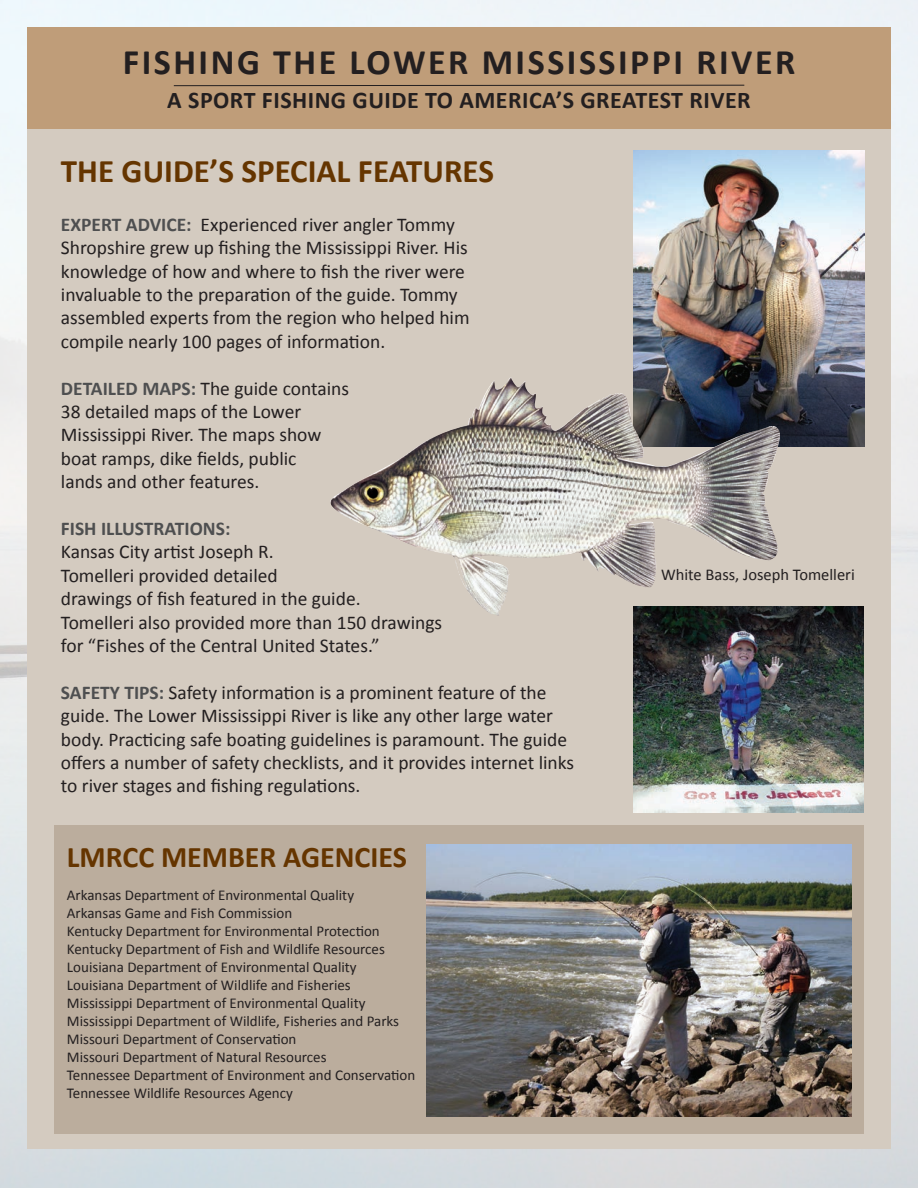
<style>
.page{position:relative;width:918px;height:1188px;background:#fff}
.page>*{position:absolute;margin:0;border:0;box-sizing:border-box;transform-origin:0 0}
.t1{font:700 36px "Calibri";letter-spacing:.07em;color:#231f20}
.t2{font:700 33px "Calibri";color:#653500}
.t3{font:700 30px "Calibri";color:#653500}
.t4{font:700 24px "Calibri";letter-spacing:.02em;color:#231f20}
.t5{font:19.5px/23.4px "Calibri";color:#231f20}
.t6{font:700 19.5px "Calibri";color:#4e4f50}
.t7{font:16.5px "Calibri";color:#231f20}
.t8{font:15px/18px "Calibri";color:#231f20}
.s1{font-weight:700;color:#4e4f50}
</style>
<div class="page">
<div style="left:27px;top:128px;width:864px;height:1021px;background:#d4cbc0"></div>
<div style="left:27px;top:27px;width:864px;height:101px;background:#bf9d79"></div>
<svg style="left:173px;top:85px;width:572px;height:1px"></svg>
<div style="left:54px;top:825px;width:810px;height:309px;background:#bbad9d"></div>
<img style="left:633px;top:150px;width:231px;height:296px">
<img style="left:330px;top:378px;width:455px;height:238px">
<img style="left:633px;top:607px;width:231px;height:205px">
<img style="left:426px;top:845px;width:426px;height:271px">
<h1 class="t1" style="left:123px;top:39px;width:674px">FISHING THE LOWER MISSISSIPPI RIVER</h1>
<p class="t4" style="left:167px;top:85px;width:585px">A SPORT FISHING GUIDE TO AMERICA’S GREATEST RIVER</p>
<h2 class="t2" style="left:61px;top:150px;width:435px">THE GUIDE’S SPECIAL FEATURES</h2>
<p class="t5" style="left:61px;top:213px;width:410px"><span class="s1">EXPERT ADVICE:</span> Experienced river angler Tommy Shropshire grew up fishing the Mississippi River. His knowledge of how and where to fish the river were invaluable to the preparation of the guide. Tommy assembled experts from the region who helped him compile nearly 100 pages of information.</p>
<p class="t5" style="left:61px;top:377px;width:290px"><span class="s1">DETAILED MAPS:</span> The guide contains<br>38 detailed maps of the Lower<br>Mississippi River. The maps show boat ramps, dike fields, public<br>lands and other features.</p>
<p class="t6" style="left:61px;top:516px;width:171px">FISH ILLUSTRATIONS:</p>
<p class="t5" style="left:61px;top:540px;width:383px">Kansas City artist Joseph R.<br>Tomelleri provided detailed<br>drawings of fish featured in the guide.<br>Tomelleri also provided more than 150 drawings for “Fishes of the Central United States.”</p>
<p class="t5" style="left:61px;top:681px;width:515px"><span class="s1">SAFETY TIPS:</span> Safety information is a prominent feature of the guide. The Lower Mississippi River is like any other large water body. Practicing safe boating guidelines is paramount. The guide offers a number of safety checklists, and it provides internet links to river stages and fishing regulations.</p>
<h3 class="t3" style="left:67px;top:838px;width:342px">LMRCC MEMBER AGENCIES</h3>
<p class="t8" style="left:67px;top:886px;width:350px">Arkansas Department of Environmental Quality<br>Arkansas Game and Fish Commission<br>Kentucky Department for Environmental Protection Kentucky Department of Fish and Wildlife Resources Louisiana Department of Environmental Quality Louisiana Department of Wildlife and Fisheries Mississippi Department of Environmental Quality Mississippi Department of Wildlife, Fisheries and Parks Missouri Department of Conservation<br>Missouri Department of Natural Resources<br>Tennessee Department of Environment and Conservation Tennessee Wildlife Resources Agency</p>
<p class="t7" style="left:661px;top:564px;width:195px">White Bass, Joseph Tomelleri</p>
</div>
